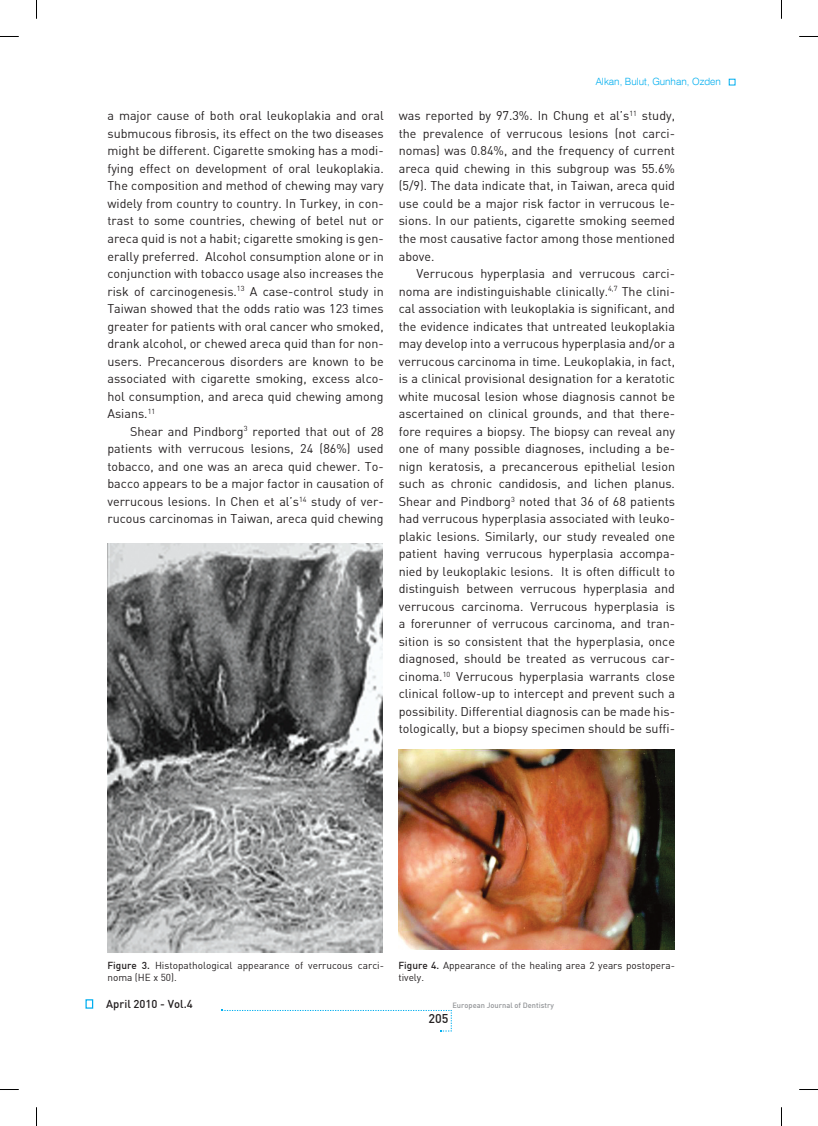
<style>
.page{position:relative;width:818px;height:1126px;background:#fff}
.page>*{position:absolute;margin:0;border:0;box-sizing:border-box;transform-origin:0 0}
.t1{font:12.5px/17.5px "Din B Regular";color:#231f20;text-align:justify}
.t2{font:12.5px "Din B Medium";color:#231f20}
.t3{font:11.25px "Din B Medium";color:#231f20}
.t4{font:10px/12px "Din B Regular";color:#231f20}
.t5{font:300 10px "Swiss 721 BT";color:#00aeef}
.t6{font:7.5px "Din B Medium";color:#939598}
.s1{font-family:"Din B Medium"}
</style>
<div class="page">
<div style="left:85px;top:999px;width:8px;height:9px;border:1px solid #00aeef"></div>
<svg style="left:222px;top:1009px;width:230px;height:22px"></svg>
<svg style="left:728px;top:79px;width:6px;height:6px"></svg>
<img style="left:107px;top:543px;width:275px;height:410px">
<img style="left:398px;top:749px;width:276px;height:200px">
<svg style="left:0;top:36px;width:19px;height:1px"></svg>
<svg style="left:799px;top:36px;width:18px;height:1px"></svg>
<svg style="left:0;top:1089px;width:19px;height:1px"></svg>
<svg style="left:799px;top:1089px;width:18px;height:1px"></svg>
<svg style="left:36px;top:0;width:1px;height:19px"></svg>
<svg style="left:36px;top:1107px;width:1px;height:18px"></svg>
<p class="t1" style="left:107px;top:107px;width:277px">a major cause of both oral leukoplakia and oral submucous fibrosis, its effect on the two diseases might be different. Cigarette smoking has a modi&shy;fying effect on development of oral leukoplakia.<br>The composition and method of chewing may vary widely from country to country. In Turkey, in con&shy;trast to some countries, chewing of betel nut or areca quid is not a habit; cigarette smoking is gen&shy;erally preferred. Alcohol consumption alone or in conjunction with tobacco usage also increases the risk of carcinogenesis.<sup>13</sup> A case-control study in Taiwan showed that the odds ratio was 123 times greater for patients with oral cancer who smoked, drank alcohol, or chewed areca quid than for non&shy;users. Precancerous disorders are known to be associated with cigarette smoking, excess alco&shy;hol consumption, and areca quid chewing among Asians.<sup>11</sup></p>
<p class="t1" style="left:107px;top:422px;width:277px;text-indent:23px">Shear and Pindborg<sup>3</sup> reported that out of 28 patients with verrucous lesions, 24 (86%) used tobacco, and one was an areca quid chewer. To&shy;bacco appears to be a major factor in causation of verrucous lesions. In Chen et al’s<sup>14</sup> study of ver&shy;rucous carcinomas in Taiwan, areca quid chewing</p>
<p class="t5" style="left:595px;top:76px;width:126px">Alkan, Bulut, Gunhan, Ozden</p>
<p class="t1" style="left:398px;top:107px;width:277px">was reported by 97.3%. In Chung et al’s<sup>11</sup> study, the prevalence of verrucous lesions (not carci&shy;nomas) was 0.84%, and the frequency of current areca quid chewing in this subgroup was 55.6% (5/9). The data indicate that, in Taiwan, areca quid use could be a major risk factor in verrucous le&shy;sions. In our patients, cigarette smoking seemed the most causative factor among those mentioned above.</p>
<p class="t1" style="left:398px;top:264px;width:278px;text-indent:18px">Verrucous hyperplasia and verrucous carci&shy;noma are indistinguishable clinically.<sup>4,7</sup> The clini&shy;cal association with leukoplakia is significant, and the evidence indicates that untreated leukoplakia may develop into a verrucous hyperplasia and/or a verrucous carcinoma in time. Leukoplakia, in fact, is a clinical provisional designation for a keratotic white mucosal lesion whose diagnosis cannot be ascertained on clinical grounds, and that there&shy;fore requires a biopsy. The biopsy can reveal any one of many possible diagnoses, including a be&shy;nign keratosis, a precancerous epithelial lesion such as chronic candidosis, and lichen planus.<br>Shear and Pindborg<sup>3</sup> noted that 36 of 68 patients had verrucous hyperplasia associated with leuko&shy;plakic lesions. Similarly, our study revealed one patient having verrucous hyperplasia accompa&shy;nied by leukoplakic lesions. It is often difficult to distinguish between verrucous hyperplasia and verrucous carcinoma. Verrucous hyperplasia is a forerunner of verrucous carcinoma, and tran&shy;sition is so consistent that the hyperplasia, once diagnosed, should be treated as verrucous car&shy;cinoma.<sup>10</sup> Verrucous hyperplasia warrants close clinical follow-up to intercept and prevent such a possibility. Differential diagnosis can be made his&shy;tologically, but a biopsy specimen should be suffi-</p>
<p class="t4" style="left:107px;top:959px;width:278px"><span class="s1">Figure 3.</span> Histopathological appearance of verrucous carci&shy;noma (HE x 50).</p>
<p class="t4" style="left:398px;top:959px;width:278px"><span class="s1">Figure 4.</span> Appearance of the healing area 2 years postopera&shy;tively.</p>
<p class="t3" style="left:106px;top:996px;width:88px">April 2010 - Vol.4</p>
<p class="t6" style="left:452px;top:1000px;width:103px">European Journal of Dentistry</p>
<p class="t2" style="left:428px;top:1010px;width:21px">205</p>
</div>
